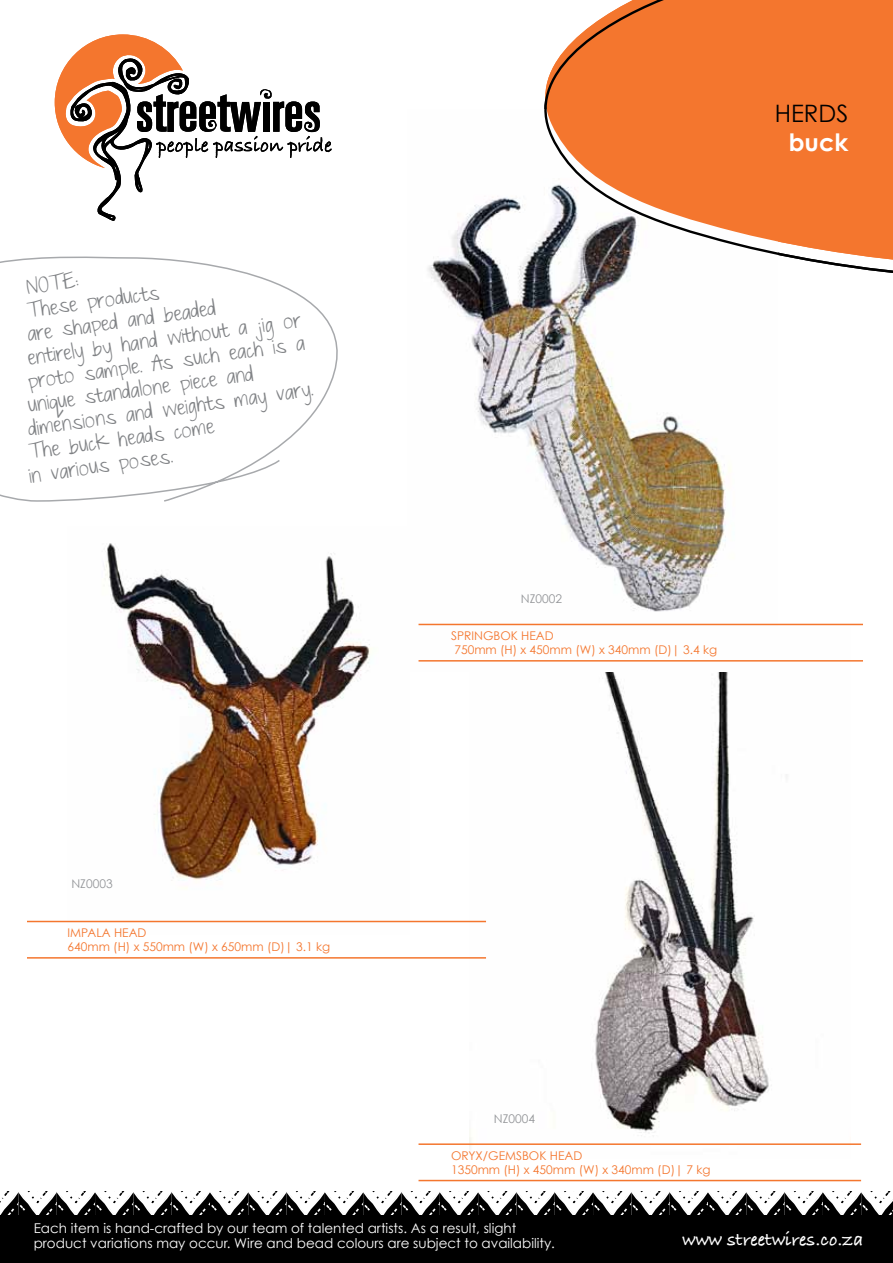
<style>
.page{position:relative;width:893px;height:1263px;background:#fff}
.page>*{position:absolute;margin:0;border:0;box-sizing:border-box;transform-origin:0 0}
.t1{font:24px "Century Gothic";color:#000}
.t2{font:700 24px "Century Gothic";color:#fff}
.t3{font:19.5px "Just The Way You Are";color:#808285}
.t4{font:19.5px "Bradley Hand ITCTT Bold";color:#fff}
.t5{font:13.5px/15px "Century Gothic";color:#fff}
.t6{font:12px/14.4px "Century Gothic";color:#f4762e}
.t7{font:12px "Century Gothic";color:#939598}
</style>
<div class="page">
<svg style="left:0;top:1191px;width:893px;height:24px"></svg>
<div style="left:0;top:1215px;width:893px;height:48px;background:#000"></div>
<img style="left:470px;top:672px;width:317px;height:474px">
<img style="left:418px;top:197px;width:359px;height:429px">
<img style="left:68px;top:543px;width:342px;height:380px">
<svg style="left:523px;top:0;width:370px;height:275px"></svg>
<hr style="left:418px;top:660px;width:445px;height:2px;background:#f4762e">
<hr style="left:418px;top:624px;width:445px;height:1px;background:#f4762e">
<hr style="left:418px;top:1180px;width:443px;height:1px;background:#f4762e">
<hr style="left:418px;top:1143px;width:443px;height:2px;background:#f4762e">
<hr style="left:27px;top:957px;width:459px;height:2px;background:#f4762e">
<hr style="left:27px;top:921px;width:459px;height:1px;background:#f4762e">
<svg style="left:55px;top:34px;width:277px;height:187px"></svg>
<svg style="left:0;top:256px;width:338px;height:246px"></svg>
<p class="t3" style="left:25px;top:276px;width:54px;rotate:-8deg">NOTE:</p>
<p class="t3" style="left:26px;top:300px;width:135px;rotate:-8deg">These products</p>
<p class="t3" style="left:26px;top:323px;width:192px;rotate:-8deg">are shaped and beaded</p>
<p class="t3" style="left:26px;top:347px;width:278px;rotate:-8deg">entirely by hand without a jig or</p>
<p class="t3" style="left:26px;top:371px;width:281px;rotate:-8deg">proto sample. As such each is a</p>
<p class="t3" style="left:27px;top:394px;width:229px;rotate:-8deg">unique standalone piece and</p>
<p class="t3" style="left:27px;top:418px;width:289px;rotate:-8deg">dimensions and weights may vary.</p>
<p class="t3" style="left:27px;top:441px;width:189px;rotate:-8deg">The buck heads come</p>
<p class="t3" style="left:28px;top:465px;width:146px;rotate:-8deg">in various poses.</p>
<p class="t7" style="left:71px;top:877px;width:43px">NZ0003</p>
<p class="t6" style="left:68px;top:925px;width:264px">Impala Head<br>640mm (H) x 550mm (W) x 650mm (D)| 3.1 kg</p>
<p class="t1" style="left:775px;top:99px;width:75px">HERDS</p>
<p class="t2" style="left:789px;top:127px;width:61px">buck</p>
<p class="t7" style="left:521px;top:591px;width:43px">NZ0002</p>
<p class="t6" style="left:451px;top:628px;width:268px">SPRINGBOK HEAD<br>750mm (H) x 450mm (W) x 340mm (D)| 3.4 kg</p>
<p class="t7" style="left:494px;top:1111px;width:43px">NZ0004</p>
<p class="t6" style="left:451px;top:1148px;width:261px">ORYX/GEMSBOK HEAD<br>1350mm (H) x 450mm (W) x 340mm (D)| 7 kg</p>
<p class="t5" style="left:34px;top:1220px;width:523px">Each item is hand-crafted by our team of talented artists. As a result, slight product variations may occur. Wire and bead colours are subject to availability.</p>
<p class="t4" style="left:682px;top:1225px;width:182px">www streetwires.co.za</p>
</div>
